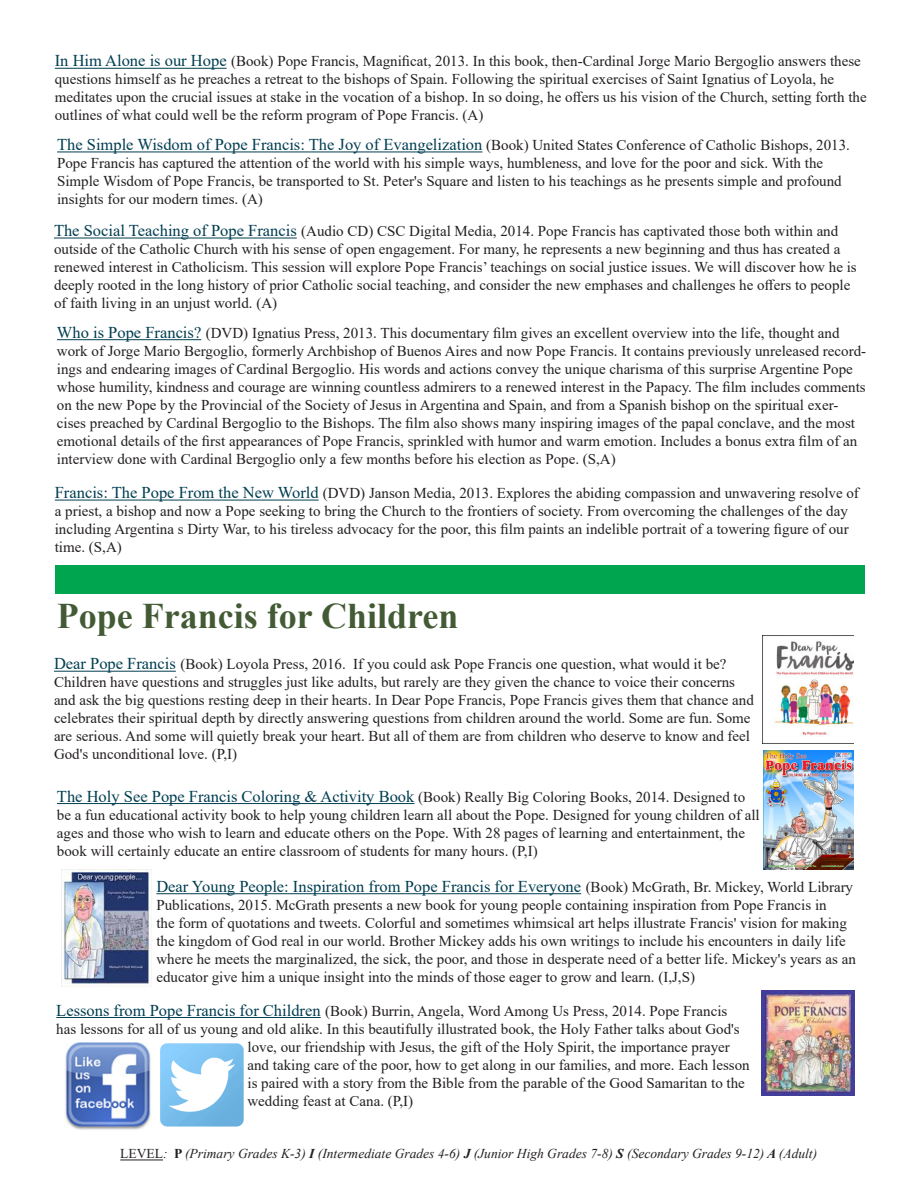
<style>
.page{position:relative;width:918px;height:1188px;background:#fff}
.page>*{position:absolute;margin:0;border:0;box-sizing:border-box;transform-origin:0 0}
.t1{font:700 36px "Times New Roman";color:#435b34}
.t2{font:16.5px "Times New Roman";color:#003e51}
.t3{font:15px/18px "Times New Roman";color:#231f20}
.t4{font:italic 13.5px "Times New Roman";color:#231f20}
.s1{font-size:16.5px;color:#003e51}
.s2{font-size:15px;color:#231f20}
.s3{font-style:normal}
.s4{font-weight:700;font-style:normal}
.s5{font-weight:700}
</style>
<div class="page">
<img style="left:160px;top:1043px;width:84px;height:84px">
<img style="left:65px;top:1043px;width:86px;height:87px">
<hr style="left:120px;top:1160px;width:43px;height:1px;background:#231f20">
<div style="left:55px;top:566px;width:810px;height:28px;background:#00a54f"></div>
<hr style="left:57px;top:339px;width:144px;height:1px;background:#003e51">
<hr style="left:55px;top:500px;width:264px;height:1px;background:#003e51">
<hr style="left:57px;top:803px;width:357px;height:1px;background:#003e51">
<hr style="left:156px;top:893px;width:425px;height:1px;background:#003e51">
<hr style="left:56px;top:1017px;width:265px;height:1px;background:#003e51">
<hr style="left:55px;top:68px;width:172px;height:1px;background:#003e51">
<hr style="left:54px;top:238px;width:243px;height:1px;background:#003e51">
<hr style="left:54px;top:671px;width:122px;height:1px;background:#003e51">
<img style="left:762px;top:635px;width:92px;height:108px">
<img style="left:761px;top:991px;width:94px;height:105px">
<img style="left:764px;top:750px;width:90px;height:119px">
<img style="left:61px;top:869px;width:91px;height:117px">
<hr style="left:57px;top:152px;width:425px;height:1px;background:#003e51">
<p class="t3" style="left:55px;top:52px;width:813px"><span class="s1">In Him Alone is our Hope</span> (Book) Pope Francis, Magnificat, 2013. In this book, then-Cardinal Jorge Mario Bergoglio answers these questions himself as he preaches a retreat to the bishops of Spain. Following the spiritual exercises of Saint Ignatius of Loyola, he meditates upon the crucial issues at stake in the vocation of a bishop. In so doing, he offers us his vision of the Church, setting forth the outlines of what could well be the reform program of Pope Francis. (A)</p>
<p class="t2" style="left:57px;top:133px;width:794px">The Simple Wisdom of Pope Francis: The Joy of Evangelization <span class="s2">(Book) United States Conference of Catholic Bishops, 2013.</span></p>
<p class="t3" style="left:57px;top:154px;width:786px">Pope Francis has captured the attention of the world with his simple ways, humbleness, and love for the poor and sick. With the<br>Simple Wisdom of Pope Francis, be transported to St. Peter's Square and listen to his teachings as he presents simple and profound insights for our modern times. (A)</p>
<p class="t3" style="left:54px;top:222px;width:804px"><span class="s1">The Social Teaching of Pope Francis</span> (Audio CD) CSC Digital Media, 2014. Pope Francis has captivated those both within and outside of the Catholic Church with his sense of open engagement. For many, he represents a new beginning and thus has created a renewed interest in Catholicism. This session will explore Pope Francis’ teachings on social justice issues. We will discover how he is deeply rooted in the long history of prior Catholic social teaching, and consider the new emphases and challenges he offers to people of faith living in an unjust world. (A)</p>
<p class="t3" style="left:57px;top:323px;width:811px"><span class="s1">Who is Pope Francis?</span> (DVD) Ignatius Press, 2013. This documentary film gives an excellent overview into the life, thought and work of Jorge Mario Bergoglio, formerly Archbishop of Buenos Aires and now Pope Francis. It contains previously unreleased record&shy;ings and endearing images of Cardinal Bergoglio. His words and actions convey the unique charisma of this surprise Argentine Pope whose humility, kindness and courage are winning countless admirers to a renewed interest in the Papacy. The film includes comments on the new Pope by the Provincial of the Society of Jesus in Argentina and Spain, and from a Spanish bishop on the spiritual exer&shy;cises preached by Cardinal Bergoglio to the Bishops. The film also shows many inspiring images of the papal conclave, and the most emotional details of the first appearances of Pope Francis, sprinkled with humor and warm emotion. Includes a bonus extra film of an interview done with Cardinal Bergoglio only a few months before his election as Pope. (S,A)</p>
<p class="t3" style="left:55px;top:484px;width:806px"><span class="s1">Francis: The Pope From the New World</span> (DVD) Janson Media, 2013. Explores the abiding compassion and unwavering resolve of a priest, a bishop and now a Pope seeking to bring the Church to the frontiers of society. From overcoming the challenges of the day including Argentina s Dirty War, to his tireless advocacy for the poor, this film paints an indelible portrait of a towering figure of our time. (S,A)</p>
<p class="t1" style="left:57px;top:590px;width:403px">Pope Francis for Children</p>
<p class="t3" style="left:54px;top:655px;width:701px"><span class="s1">Dear Pope Francis</span> (Book) Loyola Press, 2016. If you could ask Pope Francis one question, what would it be?<br>Children have questions and struggles just like adults, but rarely are they given the chance to voice their concerns and ask the big questions resting deep in their hearts. In Dear Pope Francis, Pope Francis gives them that chance and celebrates their spiritual depth by directly answering questions from children around the world. Some are fun. Some are serious. And some will quietly break your heart. But all of them are from children who deserve to know and feel God's unconditional love. (P,I)</p>
<p class="t3" style="left:57px;top:787px;width:704px"><span class="s1">The Holy See Pope Francis Coloring &amp; Activity Book</span> (Book) Really Big Coloring Books, 2014. Designed to be a fun educational activity book to help young children learn all about the Pope. Designed for young children of all ages and those who wish to learn and educate others on the Pope. With 28 pages of learning and entertainment, the book will certainly educate an entire classroom of students for many hours. (P,I)</p>
<p class="t2" style="left:156px;top:875px;width:698px">Dear Young People: Inspiration from Pope Francis for Everyone <span class="s2">(Book) McGrath, Br. Mickey, World Library</span></p>
<p class="t3" style="left:156px;top:895px;width:701px">Publications, 2015. McGrath presents a new book for young people containing inspiration from Pope Francis in<br>the form of quotations and tweets. Colorful and sometimes whimsical art helps illustrate Francis' vision for making the kingdom of God real in our world. Brother Mickey adds his own writings to include his encounters in daily life where he meets the marginalized, the sick, the poor, and those in desperate need of a better life. Mickey's years as an educator give him a unique insight into the minds of those eager to grow and learn. (I,J,S)</p>
<p class="t3" style="left:56px;top:1001px;width:673px"><span class="s1">Lessons from Pope Francis for Children</span> (Book) Burrin, Angela, Word Among Us Press, 2014. Pope Francis</p>
<p class="t3" style="left:56px;top:1019px;width:685px">has lessons for all of us young and old alike. In this beautifully illustrated book, the Holy Father talks about God's</p>
<p class="t3" style="left:248px;top:1037px;width:484px">love, our friendship with Jesus, the gift of the Holy Spirit, the importance prayer</p>
<p class="t3" style="left:248px;top:1055px;width:504px">and taking care of the poor, how to get along in our families, and more. Each lesson</p>
<p class="t3" style="left:248px;top:1073px;width:499px">is paired with a story from the Bible from the parable of the Good Samaritan to the</p>
<p class="t3" style="left:248px;top:1091px;width:167px">wedding feast at Cana. (P,I)</p>
<p class="t4" style="left:120px;top:1145px;width:698px"><span class="s3">LEVEL</span>: <span class="s4">P</span> (Primary Grades K-3) <span class="s5">I</span> (Intermediate Grades 4-6) <span class="s5">J</span> (Junior High Grades 7-8) <span class="s5">S</span> (Secondary Grades 9-12) <span class="s5">A</span> (Adult)</p>
</div>
